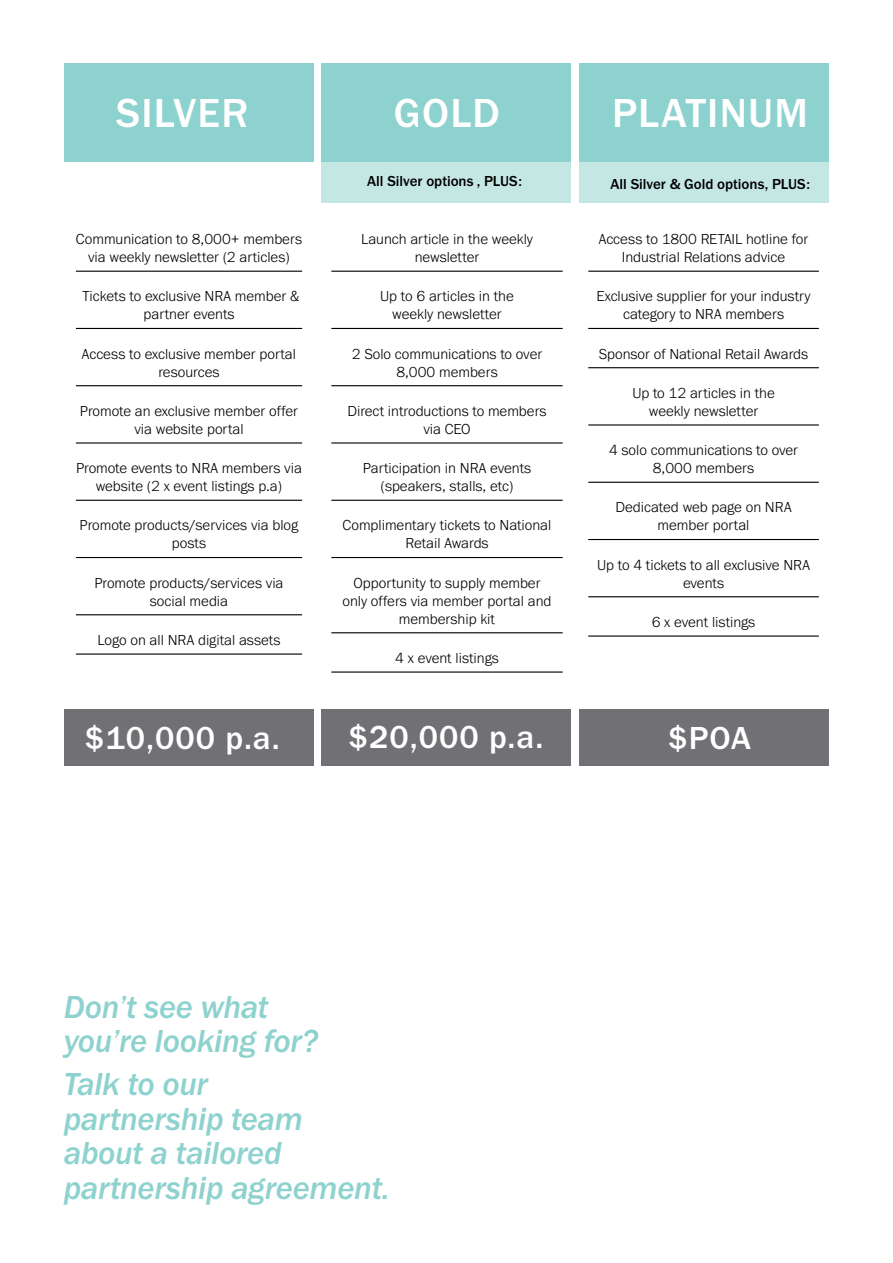
<style>
.page{position:relative;width:893px;height:1263px;background:#fff}
.page>*{position:absolute;margin:0;border:0;box-sizing:border-box;transform-origin:0 0}
.t1{font:500 42px "Franklin Gothic URW";letter-spacing:.03em;color:#fff}
.t2{font:33px/34.5px "Franklin Gothic URW Med Ita";letter-spacing:-.01em;color:#8dd2ce}
.t3{font:500 33px "Franklin Gothic URW";letter-spacing:.03em;color:#fff}
.t4{font:300 15px/18px "Franklin Gothic URW";color:#000;text-align:center}
.t5{font:500 15px "Franklin Gothic URW";color:#000}
</style>
<div class="page">
<div style="left:64px;top:64px;width:249px;height:98px;background:#8dd2ce"></div>
<div style="left:322px;top:64px;width:249px;height:98px;background:#8dd2ce"></div>
<div style="left:322px;top:162px;width:249px;height:40px;background:#c5e7e4"></div>
<div style="left:580px;top:162px;width:249px;height:40px;background:#c5e7e4"></div>
<div style="left:580px;top:64px;width:249px;height:98px;background:#8dd2ce"></div>
<div style="left:64px;top:710px;width:249px;height:56px;background:#717074"></div>
<div style="left:322px;top:710px;width:249px;height:56px;background:#717074"></div>
<div style="left:580px;top:710px;width:249px;height:56px;background:#717074"></div>
<hr style="left:76px;top:271px;width:226px;height:1px;background:#000">
<hr style="left:76px;top:328px;width:226px;height:1px;background:#000">
<hr style="left:76px;top:385px;width:226px;height:1px;background:#000">
<hr style="left:76px;top:442px;width:226px;height:2px;background:#000">
<hr style="left:76px;top:500px;width:226px;height:1px;background:#000">
<hr style="left:76px;top:557px;width:226px;height:1px;background:#000">
<hr style="left:76px;top:614px;width:226px;height:1px;background:#000">
<hr style="left:76px;top:653px;width:226px;height:2px;background:#000">
<hr style="left:331px;top:271px;width:232px;height:1px;background:#000">
<hr style="left:331px;top:328px;width:232px;height:1px;background:#000">
<hr style="left:331px;top:385px;width:232px;height:1px;background:#000">
<hr style="left:331px;top:442px;width:232px;height:2px;background:#000">
<hr style="left:331px;top:500px;width:232px;height:1px;background:#000">
<hr style="left:331px;top:557px;width:232px;height:1px;background:#000">
<hr style="left:331px;top:632px;width:232px;height:1px;background:#000">
<hr style="left:331px;top:671px;width:232px;height:2px;background:#000">
<hr style="left:588px;top:271px;width:231px;height:1px;background:#000">
<hr style="left:588px;top:328px;width:231px;height:1px;background:#000">
<hr style="left:588px;top:367px;width:231px;height:1px;background:#000">
<hr style="left:588px;top:424px;width:231px;height:2px;background:#000">
<hr style="left:588px;top:482px;width:231px;height:1px;background:#000">
<hr style="left:588px;top:539px;width:231px;height:1px;background:#000">
<hr style="left:588px;top:596px;width:231px;height:1px;background:#000">
<hr style="left:588px;top:635px;width:231px;height:2px;background:#000">
<h1 class="t1" style="left:116px;top:87px;width:134px">SILVER</h1>
<h1 class="t1" style="left:394px;top:87px;width:108px">GOLD</h1>
<h1 class="t1" style="left:612px;top:87px;width:198px">PLATINUM</h1>
<p class="t5" style="left:367px;top:172px;width:156px">All Silver options , PLUS:</p>
<p class="t5" style="left:611px;top:175px;width:201px">All Silver &amp; Gold options, PLUS:</p>
<p class="t4" style="left:76px;top:230px;width:228px">Communication to 8,000+ members via weekly newsletter (2 articles)</p>
<p class="t4" style="left:83px;top:287px;width:218px">Tickets to exclusive NRA member &amp; partner events</p>
<p class="t4" style="left:82px;top:344px;width:216px">Access to exclusive member portal resources</p>
<p class="t4" style="left:80px;top:402px;width:220px">Promote an exclusive member offer via website portal</p>
<p class="t4" style="left:76px;top:459px;width:227px">Promote events to NRA members via website (2 x event listings p.a)</p>
<p class="t4" style="left:80px;top:516px;width:220px">Promote products/services via blog posts</p>
<p class="t4" style="left:94px;top:573px;width:191px">Promote products/services via social media</p>
<p class="t4" style="left:98px;top:631px;width:184px">Logo on all NRA digital assets</p>
<p class="t4" style="left:361px;top:230px;width:173px">Launch article in the weekly newsletter</p>
<p class="t4" style="left:380px;top:287px;width:135px">Up to 6 articles in the weekly newsletter</p>
<p class="t4" style="left:352px;top:344px;width:192px">2 Solo communications to over<br>8,000 members</p>
<p class="t4" style="left:347px;top:402px;width:201px">Direct introductions to members via CEO</p>
<p class="t4" style="left:363px;top:459px;width:170px">Participation in NRA events (speakers, stalls, etc)</p>
<p class="t4" style="left:343px;top:516px;width:210px">Complimentary tickets to National<br>Retail Awards</p>
<p class="t4" style="left:342px;top:573px;width:211px">Opportunity to supply member only offers via member portal and membership kit</p>
<p class="t4" style="left:395px;top:649px;width:105px">4 x event listings</p>
<p class="t4" style="left:599px;top:230px;width:211px">Access to 1800 RETAIL hotline for<br>Industrial Relations advice</p>
<p class="t4" style="left:596px;top:287px;width:216px">Exclusive supplier for your industry category to NRA members</p>
<p class="t4" style="left:599px;top:344px;width:211px">Sponsor of National Retail Awards</p>
<p class="t4" style="left:632px;top:384px;width:144px">Up to 12 articles in the weekly newsletter</p>
<p class="t4" style="left:609px;top:441px;width:191px">4 solo communications to over<br>8,000 members</p>
<p class="t4" style="left:615px;top:498px;width:178px">Dedicated web page on NRA member portal</p>
<p class="t4" style="left:597px;top:555px;width:214px">Up to 4 tickets to all exclusive NRA events</p>
<p class="t4" style="left:652px;top:613px;width:105px">6 x event listings</p>
<h2 class="t3" style="left:85px;top:717px;width:196px">$10,000 p.a.</h2>
<h2 class="t3" style="left:349px;top:717px;width:196px">$20,000 p.a.</h2>
<h2 class="t3" style="left:668px;top:717px;width:84px">$POA</h2>
<h2 class="t2" style="left:64px;top:989px;width:256px">Don’t see what you’re looking for?</h2>
<h2 class="t2" style="left:64px;top:1067px;width:328px">Talk to our<br>partnership team about a tailored partnership agreement.</h2>
</div>
